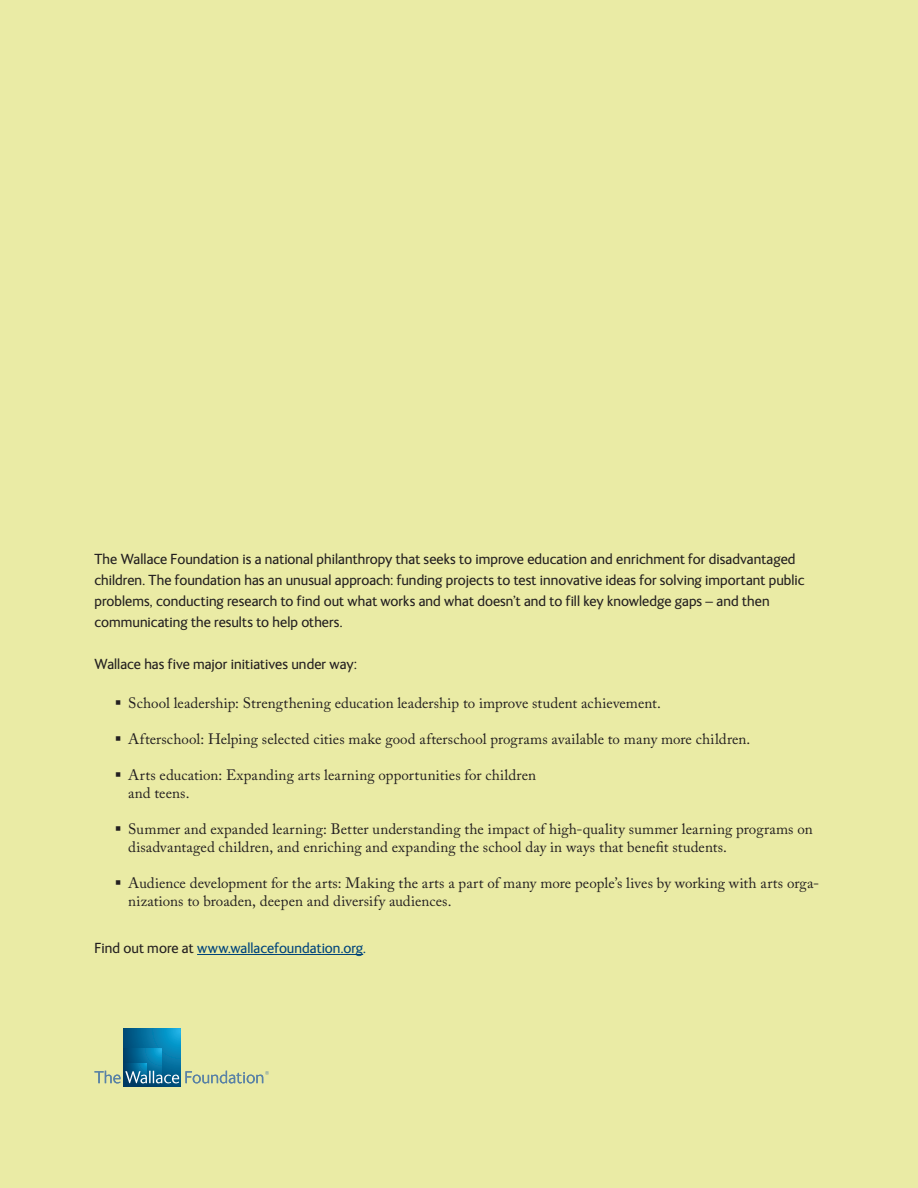
<style>
.page{position:relative;width:918px;height:1188px;background:#eaeba5}
.page>*{position:absolute;margin:0;border:0;box-sizing:border-box;transform-origin:0 0}
.t1{font:15px/18px "Adobe Caslon Pro";letter-spacing:.005em;color:#231f20}
.t2{font:15px/21px "FS Ingrid";letter-spacing:.005em;color:#231f20}
.t3{font:15px "FS Ingrid";letter-spacing:.005em;color:#00447b}
.s1{color:#231f20}
</style>
<div class="page">
<hr style="left:197px;top:954px;width:166px;height:1px;background:#00447b">
<svg style="left:124px;top:1029px;width:57px;height:57px;background:#0578a8"></svg>
<svg style="left:124px;top:1048px;width:38px;height:38px"></svg>
<svg style="left:124px;top:1064px;width:22px;height:22px"></svg>
<svg style="left:94px;top:1071px;width:85px;height:12px"></svg>
<svg style="left:185px;top:1071px;width:84px;height:12px"></svg>
<p class="t2" style="left:95px;top:549px;width:711px">The Wallace Foundation is a national philanthropy that seeks to improve education and enrichment for disadvantaged children. The foundation has an unusual approach: funding projects to test innovative ideas for solving important public problems, conducting research to find out what works and what doesn’t and to fill key knowledge gaps – and then communicating the results to help others.</p>
<p class="t2" style="left:95px;top:654px;width:264px">Wallace has five major initiatives under way:</p>
<p class="t1" style="left:128px;top:694px;width:534px">School leadership: Strengthening education leadership to improve student achievement.</p>
<p class="t1" style="left:128px;top:730px;width:624px">Afterschool: Helping selected cities make good afterschool programs available to many more children.</p>
<p class="t1" style="left:128px;top:766px;width:409px">Arts education: Expanding arts learning opportunities for children and teens.</p>
<p class="t1" style="left:128px;top:820px;width:686px">Summer and expanded learning: Better understanding the impact of high-quality summer learning programs on disadvantaged children, and enriching and expanding the school day in ways that benefit students.</p>
<p class="t1" style="left:128px;top:874px;width:693px">Audience development for the arts: Making the arts a part of many more people’s lives by working with arts orga&shy;nizations to broaden, deepen and diversify audiences.</p>
<p class="t3" style="left:94px;top:940px;width:273px"><span class="s1">Find out more at</span> www.wallacefoundation.org.</p>
</div>
